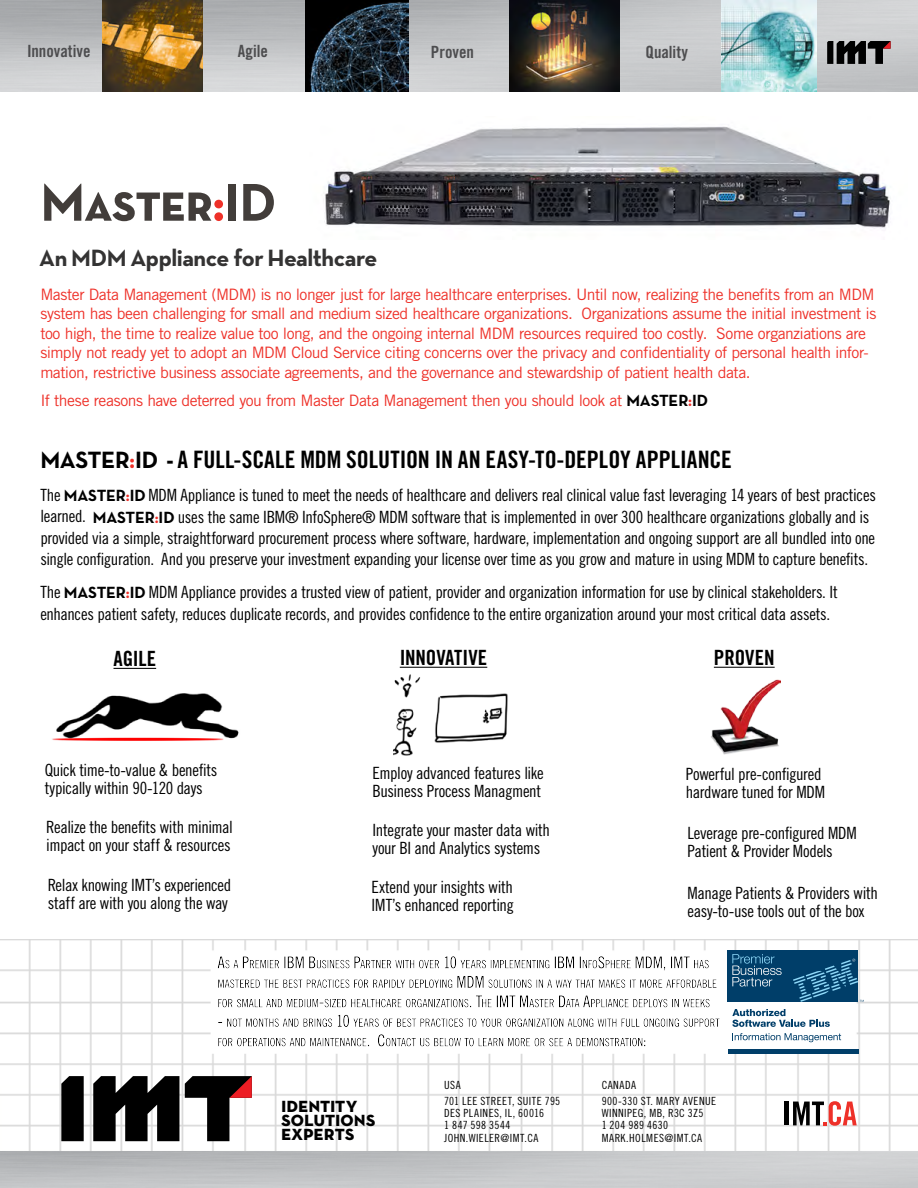
<style>
.page{position:relative;width:918px;height:1188px;background:#fff}
.page>*{position:absolute;margin:0;border:0;box-sizing:border-box;transform-origin:0 0}
.t1{font:54px "Neutra Text TF Bold SC";letter-spacing:-.025em;color:#423d3a}
.t2{font:24px "Trade Gothic LT Std Bd Cn 20";color:#000}
.t3{font:700 24px "Neutra Text TF";letter-spacing:-.02em;color:#343333}
.t4{font:21.45px "Neutra Text TF Bold SC";letter-spacing:-.015em;color:#000}
.t5{font:21px "Trade Gothic LT Std Bd Cn 20";color:#000}
.t6{font:16.8px/18px "Trade Gothic LT Std Cn 18";letter-spacing:-.02em;color:#000}
.t7{font:16.8px "Trade Gothic LT Std Bd Cn 20";letter-spacing:-.005em;color:#4d4d4f}
.t8{font:15.75px/19.5px "Trade Gothic LT Std";letter-spacing:-.03em;color:#ee3129}
.t9{font:11.25px/12.3px "Trade Gothic LT Std Cn 18";letter-spacing:.04em;color:#000}
.s1{color:#ee3129}
.s2{font-family:"Neutra Text TF";font-weight:700;font-size:16.5px;color:#000}
.s3{font-family:"Neutra Text TF";font-weight:700;font-size:16.5px}
.s4{font-family:"Neutra Text TF";font-weight:700}
.s5{font-family:"Neutra Text TF";font-weight:700;color:#ee3129}
.s6{font-family:"Neutra Text TF";font-weight:700;font-size:16.5px;color:#ee3129}
</style>
<div class="page">
<img style="left:0;top:0;width:918px;height:91px">
<img style="left:0;top:940px;width:918px;height:211px">
<div style="left:211px;top:950px;width:646px;height:104px;background:#fff"></div>
<img style="left:721px;top:0;width:96px;height:91px">
<img style="left:102px;top:0;width:101px;height:91px">
<hr style="left:785px;top:1102px;width:4px;height:23px;background:#000">
<svg style="left:793px;top:1101px;width:64px;height:25px"></svg>
<svg style="left:93px;top:1076px;width:86px;height:65px"></svg>
<svg style="left:61px;top:1076px;width:23px;height:65px"></svg>
<svg style="left:185px;top:1076px;width:67px;height:65px"></svg>
<div style="left:204px;top:943px;width:539px;height:119px;background:#fff;opacity:.75"></div>
<img style="left:305px;top:0;width:103px;height:91px">
<img style="left:509px;top:0;width:110px;height:91px">
<svg style="left:827px;top:41px;width:64px;height:23px"></svg>
<div style="left:728px;top:950px;width:130px;height:52px;background:#003e69"></div>
<svg style="left:732px;top:954px;width:50px;height:33px"></svg>
<svg style="left:793px;top:958px;width:71px;height:44px"></svg>
<svg style="left:732px;top:1009px;width:98px;height:18px"></svg>
<svg style="left:732px;top:1033px;width:109px;height:9px"></svg>
<div style="left:728px;top:1049px;width:131px;height:5px;background:#003e69"></div>
<img style="left:324px;top:126px;width:566px;height:103px">
<hr style="left:714px;top:667px;width:61px;height:1px;background:#000">
<hr style="left:400px;top:667px;width:87px;height:1px;background:#000">
<hr style="left:114px;top:668px;width:42px;height:1px;background:#000">
<img style="left:711px;top:679px;width:69px;height:76px">
<img style="left:394px;top:675px;width:114px;height:80px">
<img style="left:52px;top:693px;width:187px;height:48px">
<p class="t7" style="left:27px;top:41px;width:65px">Innovative</p>
<p class="t7" style="left:238px;top:41px;width:32px">Agile</p>
<p class="t7" style="left:431px;top:42px;width:44px">Proven</p>
<p class="t7" style="left:646px;top:42px;width:44px">Quality</p>
<h1 class="t1" style="left:40px;top:169px;width:238px">Master<span class="s1">:</span>ID</h1>
<h2 class="t3" style="left:39px;top:243px;width:340px">An MDM Appliance for Healthcare</h2>
<p class="t8" style="left:40px;top:284px;width:838px">Master Data Management (MDM) is no longer just for large healthcare enterprises. Until now, realizing the benefits from an MDM system has been challenging for small and medium sized healthcare organizations. Organizations assume the initial investment is too high, the time to realize value too long, and the ongoing internal MDM resources required too costly. Some organziations are simply not ready yet to adopt an MDM Cloud Service citing concerns over the privacy and confidentiality of personal health infor&shy;mation, restrictive business associate agreements, and the governance and stewardship of patient health data.</p>
<p class="t8" style="left:40px;top:391px;width:669px">If these reasons have deterred you from Master Data Management then you should look at <span class="s2">MASTER</span><span class="s3">:</span><span class="s2">ID</span></p>
<h2 class="t2" style="left:40px;top:445px;width:693px"><span class="s4">MASTER</span><span class="s5">:</span><span class="s4">ID -</span> A FULL-SCALE MDM SOLUTION IN AN EASY-TO-DEPLOY APPLIANCE</h2>
<p class="t6" style="left:40px;top:484px;width:837px;line-height:21.5px">The <span class="s3">MASTER</span><span class="s6">:</span><span class="s3">ID</span> MDM Appliance is tuned to meet the needs of healthcare and delivers real clinical value fast leveraging 14 years of best practices learned. <span class="s3">MASTER</span><span class="s6">:</span><span class="s3">ID</span> uses the same IBM® InfoSphere® MDM software that is implemented in over 300 healthcare organizations globally and is provided via a simple, straightforward procurement process where software, hardware, implementation and ongoing support are all bundled into one single configuration. And you preserve your investment expanding your license over time as you grow and mature in using MDM to capture benefits.</p>
<p class="t6" style="left:40px;top:582px;width:799px;line-height:21.5px">The <span class="s3">MASTER</span><span class="s6">:</span><span class="s3">ID</span> MDM Appliance provides a trusted view of patient, provider and organization information for use by clinical stakeholders. It enhances patient safety, reduces duplicate records, and provides confidence to the entire organization around your most critical data assets.</p>
<p class="t5" style="left:114px;top:646px;width:44px">AGILE</p>
<p class="t5" style="left:400px;top:645px;width:89px">INNOVATIVE</p>
<p class="t5" style="left:714px;top:645px;width:62px">PROVEN</p>
<p class="t6" style="left:45px;top:760px;width:174px">Quick time-to-value &amp; benefits typically within 90-120 days</p>
<p class="t6" style="left:46px;top:817px;width:188px">Realize the benefits with minimal impact on your staff &amp; resources</p>
<p class="t6" style="left:48px;top:876px;width:185px">Relax knowing IMT’s experienced staff are with you along the way</p>
<p class="t6" style="left:373px;top:764px;width:172px">Employ advanced features like<br>Business Process Managment</p>
<p class="t6" style="left:373px;top:821px;width:179px">Integrate your master data with your BI and Analytics systems</p>
<p class="t6" style="left:372px;top:878px;width:144px">Extend your insights with<br>IMT’s enhanced reporting</p>
<p class="t6" style="left:686px;top:765px;width:141px">Powerful pre-configured hardware tuned for MDM</p>
<p class="t6" style="left:687px;top:824px;width:171px">Leverage pre-configured MDM<br>Patient &amp; Provider Models</p>
<p class="t6" style="left:687px;top:884px;width:192px">Manage Patients &amp; Providers with easy-to-use tools out of the box</p>
<p class="t4" style="left:281px;top:1091px;width:78px">identity</p>
<p class="t4" style="left:281px;top:1105px;width:96px">solutions</p>
<p class="t4" style="left:281px;top:1120px;width:75px">experts</p>
<p class="t9" style="left:444px;top:1077px;width:118px;line-height:15.8px">USA<br>701 LEE STREET, SUITE 795</p>
<p class="t9" style="left:444px;top:1107px;width:101px">DES PLAINES, IL, 60016<br>1 847 598 3544<br>JOHN.WIELER@IMT.CA</p>
<p class="t9" style="left:602px;top:1077px;width:116px;line-height:15.8px">CANADA<br>900-330 ST. MARY AVENUE</p>
<p class="t9" style="left:602px;top:1107px;width:103px">WINNIPEG, MB, R3C 3Z5<br>1 204 989 4630<br>MARK.HOLMES@IMT.CA</p>
</div>
